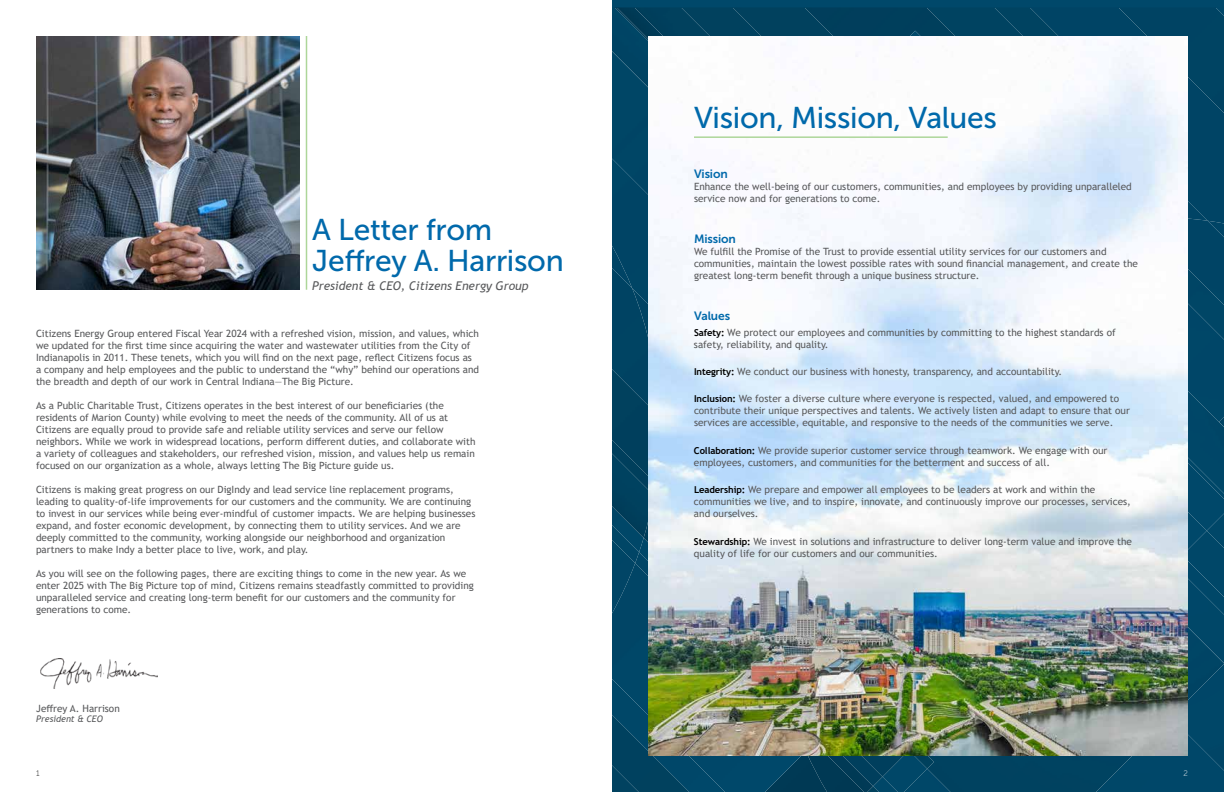
<style>
.page{position:relative;width:1224px;height:792px;background:#fff}
.page>*{position:absolute;margin:0;border:0;box-sizing:border-box;transform-origin:0 0}
.t1{font:30px/31px "Museo Sans 500";letter-spacing:-.01em;color:#0069ab}
.t2{font:italic 12px "Trebuchet MS";color:#58595b}
.t3{font:12px "Museo Sans 700";letter-spacing:-.01em;color:#0069ab}
.t4{font:10px/12px "Trebuchet MS";color:#58595b}
.t5{font:italic 9px "Trebuchet MS";color:#58595b}
.t6{font:8px "Museo Sans 100";color:#000}
.t7{font:8px "Museo Sans 100";color:#fff}
.s1{font-weight:700;font-size:9.5px;color:#000}
</style>
<div class="page">
<div style="left:612px;top:0;width:612px;height:7px;background:#00486a"></div>
<div style="left:1188px;top:113px;width:36px;height:104px;background:#004465"></div>
<div style="left:1135px;top:7px;width:89px;height:106px;background:#004463"></div>
<div style="left:950px;top:7px;width:185px;height:29px;background:#004464"></div>
<img style="left:612px;top:613px;width:166px;height:179px">
<div style="left:635px;top:552px;width:13px;height:170px;background:#004768"></div>
<svg style="left:1216px;top:7px;width:8px;height:9px"></svg>
<div style="left:617px;top:7px;width:305px;height:261px;background:#00415e"></div>
<img style="left:644px;top:538px;width:4px;height:138px">
<div style="left:1171px;top:717px;width:53px;height:75px;background:#004769"></div>
<div style="left:1188px;top:663px;width:36px;height:54px;background:#004668"></div>
<img style="left:778px;top:756px;width:393px;height:36px">
<img style="left:873px;top:777px;width:10px;height:9px">
<svg style="left:873px;top:786px;width:6px;height:6px"></svg>
<img style="left:806px;top:777px;width:9px;height:15px">
<img style="left:815px;top:777px;width:58px;height:15px">
<img style="left:1207px;top:548px;width:17px;height:7px">
<img style="left:1188px;top:217px;width:36px;height:16px">
<div style="left:1188px;top:258px;width:36px;height:273px;background:#004666"></div>
<div style="left:1188px;top:615px;width:36px;height:48px;background:#004768"></div>
<div style="left:1188px;top:555px;width:36px;height:60px;background:#004768"></div>
<img style="left:883px;top:769px;width:44px;height:23px">
<img style="left:909px;top:756px;width:25px;height:13px">
<img style="left:774px;top:756px;width:135px;height:21px">
<div style="left:1188px;top:304px;width:36px;height:190px;background:#004668"></div>
<div style="left:612px;top:268px;width:36px;height:101px;background:#004463"></div>
<img style="left:612px;top:246px;width:20px;height:42px">
<div style="left:612px;top:369px;width:36px;height:71px;background:#00415e"></div>
<img style="left:639px;top:538px;width:5px;height:14px">
<img style="left:612px;top:563px;width:23px;height:50px">
<img style="left:612px;top:538px;width:27px;height:25px">
<img style="left:612px;top:495px;width:36px;height:43px">
<div style="left:612px;top:440px;width:36px;height:55px;background:#003f5d"></div>
<img style="left:612px;top:506px;width:32px;height:32px">
<img style="left:648px;top:36px;width:540px;height:720px">
<img style="left:36px;top:36px;width:264px;height:254px">
<img style="left:40px;top:659px;width:117px;height:30px">
<hr style="left:306px;top:36px;width:1px;height:254px;background:#add699">
<hr style="left:694px;top:136px;width:254px;height:2px;background:#add699">
<h1 class="t1" style="left:312px;top:215px;width:253px">A Letter from<br>Jeffrey A. Harrison</h1>
<p class="t2" style="left:312px;top:278px;width:218px">President &amp; CEO, Citizens Energy Group</p>
<p class="t4" style="left:36px;top:327px;width:445px">Citizens Energy Group entered Fiscal Year 2024 with a refreshed vision, mission, and values, which we updated for the first time since acquiring the water and wastewater utilities from the City of Indianapolis in 2011. These tenets, which you will find on the next page, reflect Citizens focus as a company and help employees and the public to understand the “why” behind our operations and the breadth and depth of our work in Central Indiana—The Big Picture.</p>
<p class="t4" style="left:36px;top:399px;width:441px">As a Public Charitable Trust, Citizens operates in the best interest of our beneficiaries (the residents of Marion County) while evolving to meet the needs of the community. All of us at Citizens are equally proud to provide safe and reliable utility services and serve our fellow neighbors. While we work in widespread locations, perform different duties, and collaborate with a variety of colleagues and stakeholders, our refreshed vision, mission, and values help us remain focused on our organization as a whole, always letting The Big Picture guide us.</p>
<p class="t4" style="left:36px;top:483px;width:441px">Citizens is making great progress on our DigIndy and lead service line replacement programs, leading to quality-of-life improvements for our customers and the community. We are continuing to invest in our services while being ever-mindful of customer impacts. We are helping businesses expand, and foster economic development, by connecting them to utility services. And we are deeply committed to the community, working alongside our neighborhood and organization partners to make Indy a better place to live, work, and play.</p>
<p class="t4" style="left:36px;top:567px;width:439px">As you will see on the following pages, there are exciting things to come in the new year. As we enter 2025 with The Big Picture top of mind, Citizens remains steadfastly committed to providing unparalleled service and creating long-term benefit for our customers and the community for generations to come.</p>
<p class="t4" style="left:36px;top:702px;width:85px">Jeffrey A. Harrison</p>
<p class="t5" style="left:36px;top:714px;width:68px">President &amp; CEO</p>
<h1 class="t1" style="left:694px;top:103px;width:305px">Vision, Mission, Values</h1>
<p class="t3" style="left:694px;top:167px;width:35px">Vision</p>
<p class="t4" style="left:694px;top:181px;width:439px">Enhance the well-being of our customers, communities, and employees by providing unparalleled service now and for generations to come.</p>
<p class="t3" style="left:694px;top:232px;width:43px">Mission</p>
<p class="t4" style="left:694px;top:246px;width:445px">We fulfill the Promise of the Trust to provide essential utility services for our customers and communities, maintain the lowest possible rates with sound financial management, and create the greatest long-term benefit through a unique business structure.</p>
<p class="t3" style="left:694px;top:309px;width:38px">Values</p>
<p class="t4" style="left:694px;top:326px;width:423px"><span class="s1">Safety:</span> We protect our employees and communities by committing to the highest standards of safety, reliability, and quality.</p>
<p class="t4" style="left:694px;top:365px;width:370px"><span class="s1">Integrity:</span> We conduct our business with honesty, transparency, and accountability.</p>
<p class="t4" style="left:694px;top:393px;width:437px"><span class="s1">Inclusion:</span> We foster a diverse culture where everyone is respected, valued, and empowered to contribute their unique perspectives and talents. We actively listen and adapt to ensure that our services are accessible, equitable, and responsive to the needs of the communities we serve.</p>
<p class="t4" style="left:694px;top:444px;width:415px"><span class="s1">Collaboration:</span> We provide superior customer service through teamwork. We engage with our employees, customers, and communities for the betterment and success of all.</p>
<p class="t4" style="left:694px;top:484px;width:438px"><span class="s1">Leadership:</span> We prepare and empower all employees to be leaders at work and within the communities we live, and to inspire, innovate, and continuously improve our processes, services, and ourselves.</p>
<p class="t4" style="left:694px;top:535px;width:440px"><span class="s1">Stewardship:</span> We invest in solutions and infrastructure to deliver long-term value and improve the quality of life for our customers and our communities.</p>
<p class="t6" style="left:36px;top:769px;width:5px">1</p>
<p class="t7" style="left:1184px;top:769px;width:6px">2</p>
</div>
